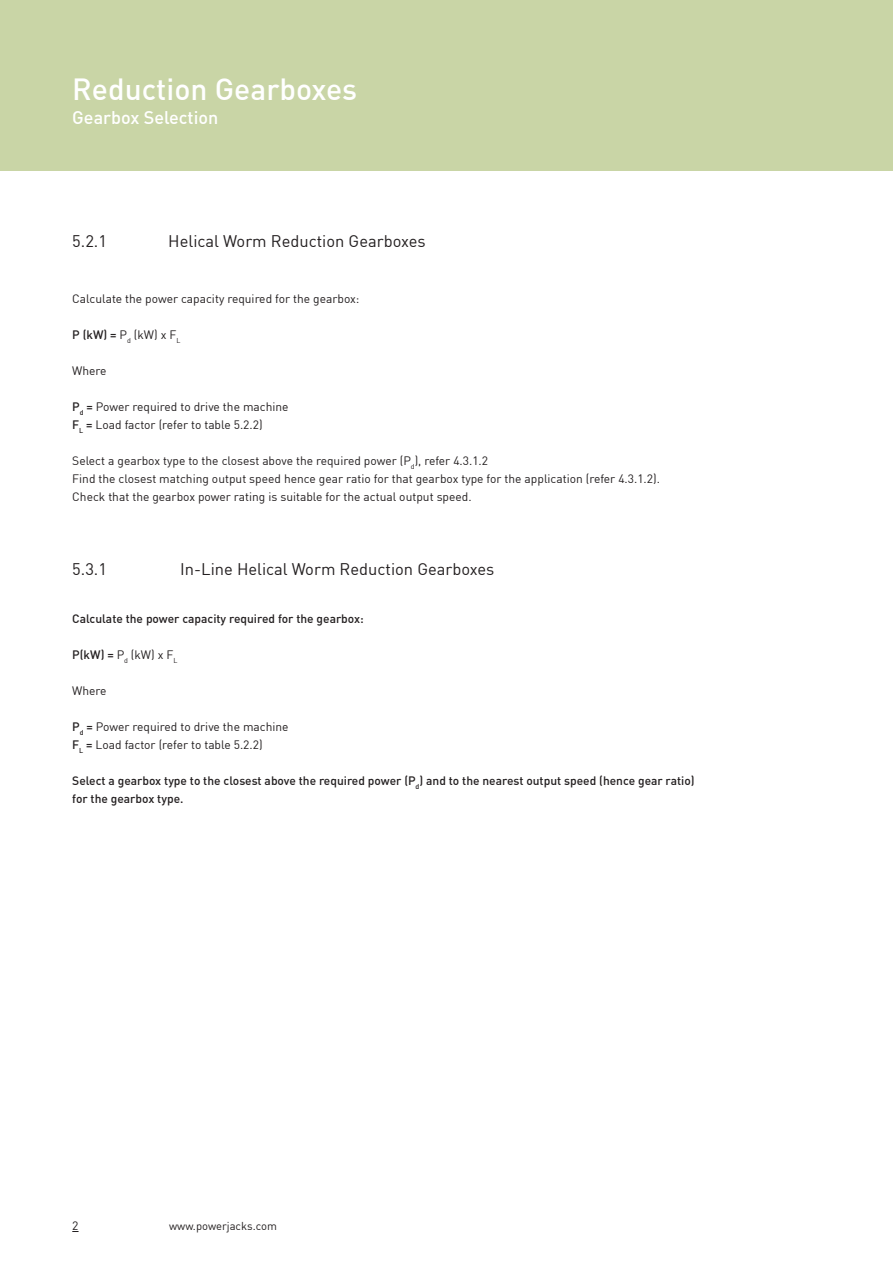
<style>
.page{position:relative;width:893px;height:1263px;background:#fff}
.page>*{position:absolute;margin:0;border:0;box-sizing:border-box;transform-origin:0 0}
.t1{font:500 30px "DIN";color:#fff}
.t2{font:500 18px "DIN";color:#fff}
.PJ_Body_En{font:16.5px "DIN";color:#231f20}
.PJ_page_Title_1{font:16.5px "DIN";color:#231f20}
.PJ_Body_En-2{font:12px "DIN";color:#231f20}
.PJ_Body_En-3{font:500 12px "DIN";color:#231f20}
.t3{font:11.25px "DIN";color:#231f20}
.s1{font-weight:500}
</style>
<div class="page">
<div style="left:0;top:0;width:893px;height:170px;background:#c9d5a6"></div>
<p class="t1" style="left:72px;top:70px;width:286px">Reduction Gearboxes</p>
<p class="t2" style="left:72px;top:106px;width:148px">Gearbox Selection</p>
<p class="PJ_page_Title_1" style="left:72px;top:230px;width:36px">5.2.1</p>
<p class="PJ_page_Title_1" style="left:168px;top:230px;width:259px">Helical Worm Reduction Gearboxes</p>
<p class="PJ_Body_En-2" style="left:72px;top:292px;width:289px">Calculate the power capacity required for the gearbox:</p>
<p class="PJ_Body_En-2" style="left:72px;top:328px;width:110px"><span class="s1">P (kW) =</span> P<sub>d</sub> (kW) x F<sub>L</sub></p>
<p class="PJ_Body_En-2" style="left:72px;top:364px;width:36px">Where</p>
<p class="PJ_Body_En-2" style="left:72px;top:400px;width:218px"><span class="s1">P</span><sub>d</sub> <span class="s1">=</span> Power required to drive the machine</p>
<p class="PJ_Body_En-2" style="left:72px;top:418px;width:192px"><span class="s1">F</span><sub>L</sub> <span class="s1">=</span> Load factor (refer to table 5.2.2)</p>
<p class="PJ_Body_En-2" style="left:72px;top:454px;width:417px">Select a gearbox type to the closest above the required power (P<sub>d</sub>), refer 4.3.1.2</p>
<p class="PJ_Body_En-2" style="left:72px;top:472px;width:589px">Find the closest matching output speed hence gear ratio for that gearbox type for the application (refer 4.3.1.2).</p>
<p class="PJ_Body_En-2" style="left:72px;top:490px;width:401px">Check that the gearbox power rating is suitable for the actual output speed.</p>
<p class="PJ_Body_En" style="left:72px;top:559px;width:36px">5.3.1</p>
<p class="PJ_Body_En" style="left:180px;top:559px;width:316px">In-Line Helical Worm Reduction Gearboxes</p>
<p class="PJ_Body_En-3" style="left:72px;top:611px;width:293px">Calculate the power capacity required for the gearbox:</p>
<p class="PJ_Body_En-2" style="left:72px;top:647px;width:107px"><span class="s1">P(kW) =</span> P<sub>d</sub> (kW) x F<sub>L</sub></p>
<p class="PJ_Body_En-2" style="left:72px;top:683px;width:36px">Where</p>
<p class="PJ_Body_En-2" style="left:72px;top:719px;width:218px"><span class="s1">P</span><sub>d</sub> <span class="s1">=</span> Power required to drive the machine</p>
<p class="PJ_Body_En-2" style="left:72px;top:737px;width:192px"><span class="s1">F</span><sub>L</sub> <span class="s1">=</span> Load factor (refer to table 5.2.2)</p>
<p class="PJ_Body_En-3" style="left:72px;top:773px;width:624px">Select a gearbox type to the closest above the required power (P<sub>d</sub>) and to the nearest output speed (hence gear ratio)</p>
<p class="PJ_Body_En-3" style="left:72px;top:791px;width:113px">for the gearbox type.</p>
<p class="PJ_Body_En-2" style="left:72px;top:1218px;width:8px">2</p>
<p class="t3" style="left:169px;top:1218px;width:109px">www.powerjacks.com</p>
</div>
